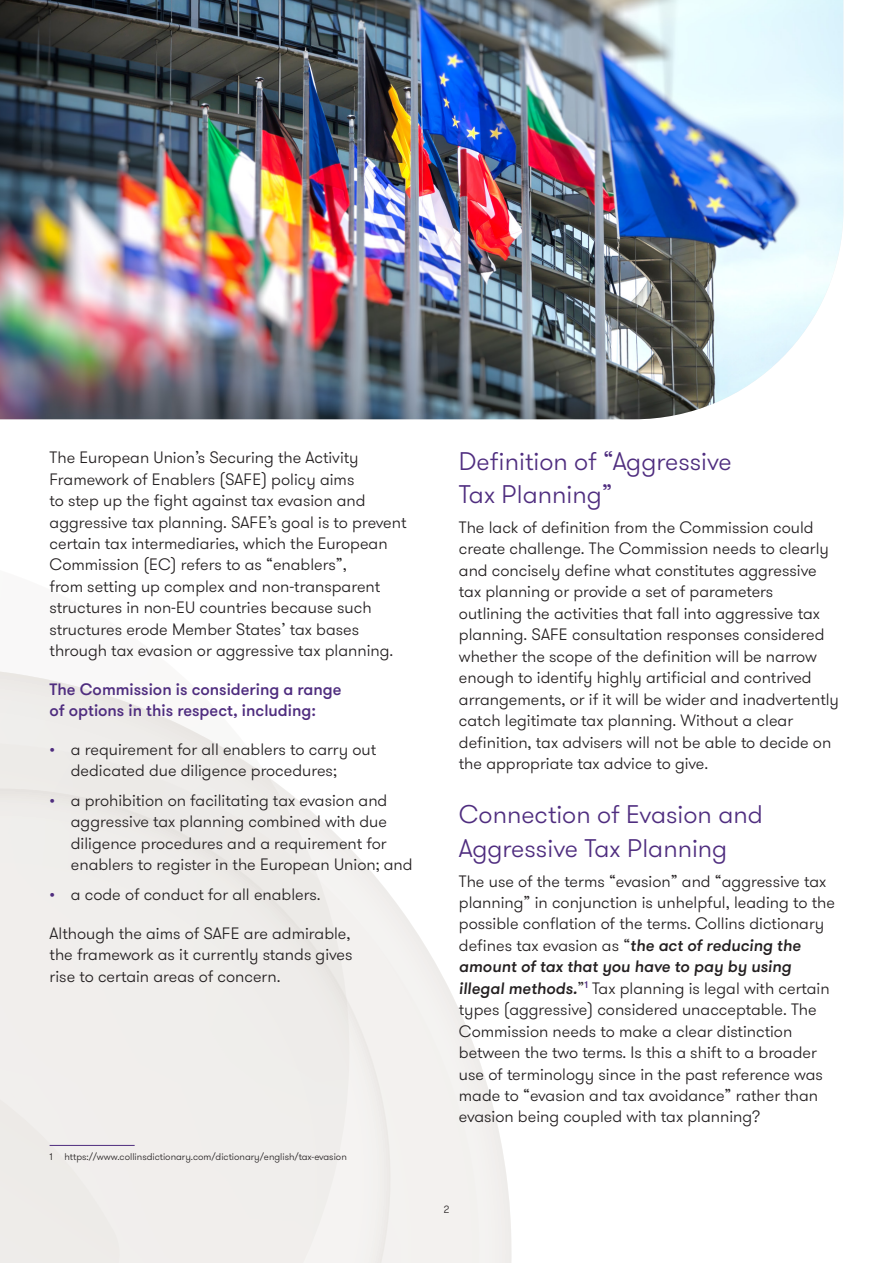
<style>
.page{position:relative;width:893px;height:1263px;background:#fff}
.page>*{position:absolute;margin:0;border:0;box-sizing:border-box;transform-origin:0 0}
.Sub_Head_Split{font:300 25.5px/33.2px "GT Walsheim Pro";color:#4f2d7f}
.Body{font:300 16.5px/21.5px "GT Walsheim Pro";color:#231f20}
.Body_Medium{font:500 16.5px/21.5px "GT Walsheim Pro";color:#4f2d7f}
.t1{font:300 10.5px "GT Walsheim Pro";color:#231f20}
.Footnote{font:300 9.75px "GT Walsheim Pro";color:#231f20}
.s1{color:#4f2d7f}
.s2{font-weight:500;font-style:italic}
</style>
<div class="page">
<svg style="left:482px;top:1070px;width:29px;height:193px"></svg>
<svg style="left:443px;top:978px;width:39px;height:285px"></svg>
<div style="left:419px;top:936px;width:24px;height:327px;background:#f3f1ef"></div>
<div style="left:390px;top:895px;width:29px;height:368px;background:#f3f1ef"></div>
<div style="left:353px;top:852px;width:37px;height:411px;background:#f3f1ef"></div>
<svg style="left:0;top:671px;width:353px;height:592px"></svg>
<div style="left:0;top:1084px;width:122px;height:179px;background:#eeece9"></div>
<img style="left:0;top:0;width:843px;height:419px">
<hr style="left:50px;top:1145px;width:85px;height:1px;background:#4f2d7f">
<p class="Body" style="left:50px;top:447px;width:358px">The European Union’s Securing the Activity Framework of Enablers (SAFE) policy aims<br>to step up the fight against tax evasion and aggressive tax planning. SAFE’s goal is to prevent certain tax intermediaries, which the European Commission (EC) refers to as “enablers”,<br>from setting up complex and non-transparent structures in non-EU countries because such structures erode Member States’ tax bases through tax evasion or aggressive tax planning.</p>
<p class="Body_Medium" style="left:50px;top:679px;width:293px">The Commission is considering a range of options in this respect, including:</p>
<p class="Body" style="left:71px;top:738px;width:307px;text-indent:-21px"><span class="s1">•</span> a requirement for all enablers to carry out dedicated due diligence procedures;</p>
<p class="Body" style="left:71px;top:790px;width:343px;text-indent:-21px"><span class="s1">•</span> a prohibition on facilitating tax evasion and aggressive tax planning combined with due diligence procedures and a requirement for enablers to register in the European Union; and</p>
<p class="Body" style="left:50px;top:884px;width:272px"><span class="s1">•</span> a code of conduct for all enablers.</p>
<p class="Body" style="left:50px;top:923px;width:304px;text-align:justify">Although the aims of SAFE are admirable, the framework as it currently stands gives rise to certain areas of concern.</p>
<p class="Footnote" style="left:50px;top:1151px;width:299px">1 https://www.collinsdictionary.com/dictionary/english/tax-evasion</p>
<p class="Sub_Head_Split" style="left:459px;top:445px;width:274px">Definition of “Aggressive<br>Tax Planning”</p>
<p class="Body" style="left:459px;top:517px;width:382px">The lack of definition from the Commission could create challenge. The Commission needs to clearly and concisely define what constitutes aggressive tax planning or provide a set of parameters outlining the activities that fall into aggressive tax planning. SAFE consultation responses considered whether the scope of the definition will be narrow enough to identify highly artificial and contrived arrangements, or if it will be wider and inadvertently catch legitimate tax planning. Without a clear definition, tax advisers will not be able to decide on the appropriate tax advice to give.</p>
<p class="Sub_Head_Split" style="left:459px;top:798px;width:305px">Connection of Evasion and<br>Aggressive Tax Planning</p>
<p class="Body" style="left:459px;top:870px;width:377px">The use of the terms “evasion” and “aggressive tax planning” in conjunction is unhelpful, leading to the possible conflation of the terms. Collins dictionary defines tax evasion as “<span class="s2">the act of reducing the amount of tax that you have to pay by using illegal methods.</span>”<sup>1</sup> Tax planning is legal with certain types (aggressive) considered unacceptable. The Commission needs to make a clear distinction between the two terms. Is this a shift to a broader use of terminology since in the past reference was made to “evasion and tax avoidance” rather than evasion being coupled with tax planning?</p>
<p class="t1" style="left:444px;top:1203px;width:7px">2</p>
</div>
